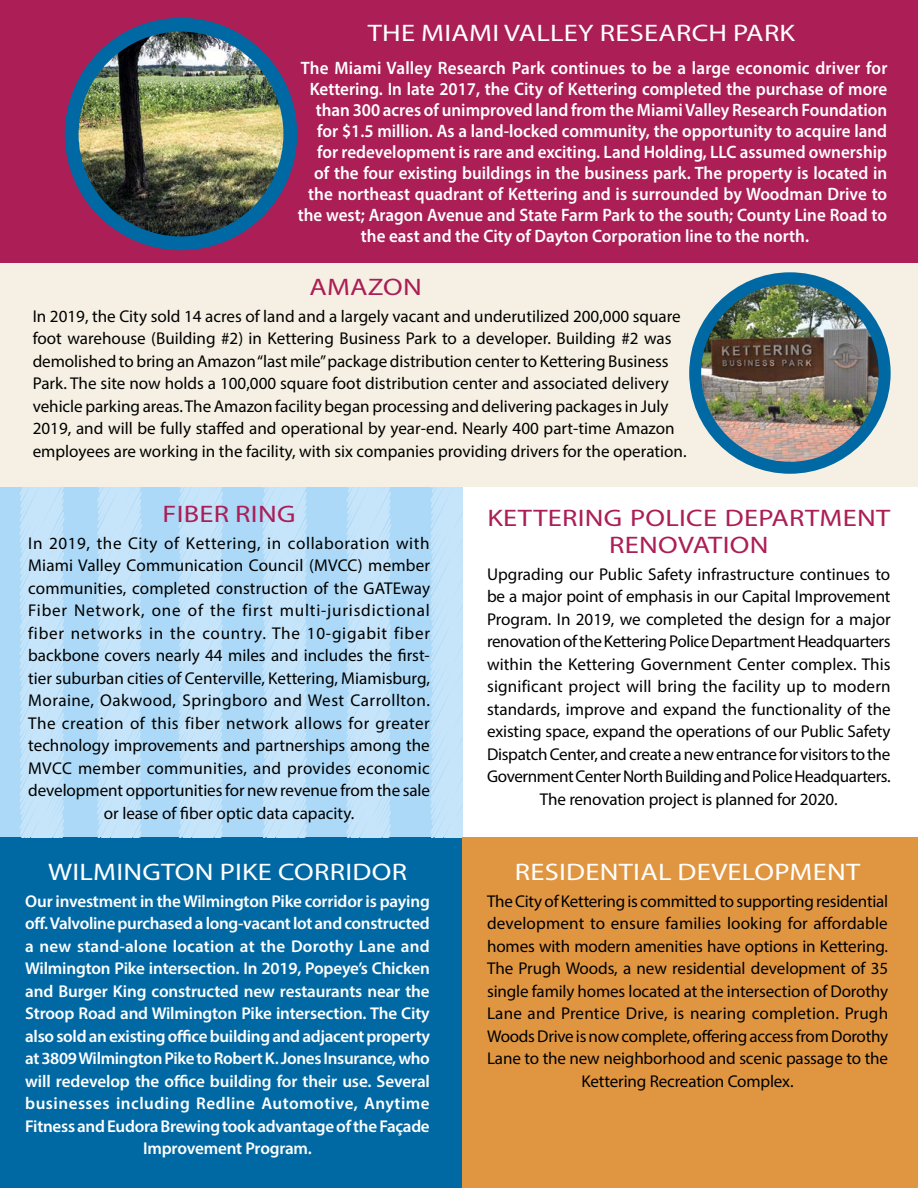
<style>
.page{position:relative;width:918px;height:1188px;background:#fff}
.page>*{position:absolute;margin:0;border:0;box-sizing:border-box;transform-origin:0 0}
.t1{font:24px "Myriad Pro";letter-spacing:.01em;color:#fff;scale:1.19 1}
.t2{font:24px/27px "Myriad Pro";letter-spacing:.01em;color:#ab1e56;text-align:center;scale:1.19 1}
.t3{font:600 18px "Myriad Pro";color:#fff;scale:.95 1}
.t4{font:17.1px/22.5px "Myriad Pro";color:#000;text-align:center}
.t5{font:600 17.1px/22.5px "Myriad Pro";letter-spacing:-.01em;color:#fff;text-align:center}
</style>
<div class="page">
<div style="left:0;top:837px;width:462px;height:351px;background:#0069a4"></div>
<div style="left:0;top:487px;width:462px;height:350px;background:#acd9f7"></div>
<svg style="left:430px;top:487px;width:32px;height:350px"></svg>
<svg style="left:346px;top:487px;width:45px;height:350px"></svg>
<svg style="left:262px;top:487px;width:45px;height:350px"></svg>
<svg style="left:178px;top:487px;width:45px;height:350px"></svg>
<svg style="left:97px;top:487px;width:45px;height:350px"></svg>
<svg style="left:19px;top:487px;width:46px;height:350px"></svg>
<div style="left:0;top:262px;width:918px;height:225px;background:#f5f0e3"></div>
<div style="left:0;top:0;width:918px;height:263px;background:#ab1e56"></div>
<img style="left:695px;top:278px;width:190px;height:190px;border-radius:95px">
<div style="left:689px;top:272px;width:202px;height:202px;border:12px solid #0069a4;border-radius:50%"></div>
<img style="left:72px;top:25px;width:218px;height:218px;border-radius:107px">
<div style="left:65px;top:18px;width:232px;height:232px;border:14px solid #0069a4;border-radius:50%"></div>
<div style="left:462px;top:837px;width:456px;height:351px;background:#e09641"></div>
<h1 class="t1" style="left:368px;top:19px;width:361px">THE MIAMI VALLEY RESEARCH PARK</h1>
<p class="t3" style="left:301px;top:57px;width:619px">The Miami Valley Research Park continues to be a large economic driver for</p>
<p class="t3" style="left:310px;top:78px;width:609px">Kettering. In late 2017, the City of Kettering completed the purchase of more</p>
<p class="t3" style="left:316px;top:99px;width:603px">than 300 acres of unimproved land from the Miami Valley Research Foundation</p>
<p class="t3" style="left:317px;top:120px;width:601px">for $1.5 million. As a land-locked community, the opportunity to acquire land</p>
<p class="t3" style="left:317px;top:141px;width:602px">for redevelopment is rare and exciting. Land Holding, LLC assumed ownership</p>
<p class="t3" style="left:314px;top:162px;width:605px">of the four existing buildings in the business park. The property is located in</p>
<p class="t3" style="left:308px;top:183px;width:611px">the northeast quadrant of Kettering and is surrounded by Woodman Drive to</p>
<p class="t3" style="left:298px;top:204px;width:622px">the west; Aragon Avenue and State Farm Park to the south; County Line Road to</p>
<p class="t3" style="left:361px;top:225px;width:473px">the east and the City of Dayton Corporation line to the north.</p>
<h1 class="t2" style="left:310px;top:273px;width:96px">AMAZON</h1>
<p class="t4" style="left:33px;top:305px;width:655px;text-align:left">In 2019, the City sold 14 acres of land and a largely vacant and underutilized 200,000 square foot warehouse (Building #2) in Kettering Business Park to a developer. Building #2 was demolished to bring an Amazon “last mile” package distribution center to Kettering Business Park. The site now holds a 100,000 square foot distribution center and associated delivery vehicle parking areas. The Amazon facility began processing and delivering packages in July 2019, and will be fully staffed and operational by year-end. Nearly 400 part-time Amazon employees are working in the facility, with six companies providing drivers for the operation.</p>
<h1 class="t2" style="left:163px;top:500px;width:113px">FIBER RING</h1>
<p class="t4" style="left:28px;top:532px;width:403px">In 2019, the City of Kettering, in collaboration with Miami Valley Communication Council (MVCC) member communities, completed construction of the GATEway Fiber Network, one of the first multi-jurisdictional fiber networks in the country. The 10-gigabit fiber backbone covers nearly 44 miles and includes the first&shy;tier suburban cities of Centerville, Kettering, Miamisburg, Moraine, Oakwood, Springboro and West Carrollton.<br>The creation of this fiber network allows for greater technology improvements and partnerships among the MVCC member communities, and provides economic development opportunities for new revenue from the sale or lease of fiber optic data capacity.</p>
<h1 class="t1" style="left:48px;top:857px;width:303px">WILMINGTON PIKE CORRIDOR</h1>
<p class="t5" style="left:25px;top:889px;width:406px">Our investment in the Wilmington Pike corridor is paying off. Valvoline purchased a long-vacant lot and constructed a new stand-alone location at the Dorothy Lane and Wilmington Pike intersection. In 2019, Popeye’s Chicken and Burger King constructed new restaurants near the Stroop Road and Wilmington Pike intersection. The City also sold an existing office building and adjacent property at 3809 Wilmington Pike to Robert K. Jones Insurance, who will redevelop the office building for their use. Several businesses including Redline Automotive, Anytime Fitness and Eudora Brewing took advantage of the Façade Improvement Program.</p>
<h1 class="t2" style="left:487px;top:504px;width:340px">KETTERING POLICE DEPARTMENT<br>RENOVATION</h1>
<p class="t4" style="left:487px;top:563px;width:405px">Upgrading our Public Safety infrastructure continues to be a major point of emphasis in our Capital Improvement Program. In 2019, we completed the design for a major renovation of the Kettering Police Department Headquarters within the Kettering Government Center complex. This significant project will bring the facility up to modern standards, improve and expand the functionality of the existing space, expand the operations of our Public Safety Dispatch Center, and create a new entrance for visitors to the Government Center North Building and Police Headquarters.<br>The renovation project is planned for 2020.</p>
<h1 class="t1" style="left:515px;top:857px;width:292px">RESIDENTIAL DEVELOPMENT</h1>
<p class="t4" style="left:487px;top:890px;width:403px">The City of Kettering is committed to supporting residential development to ensure families looking for affordable homes with modern amenities have options in Kettering.<br>The Prugh Woods, a new residential development of 35 single family homes located at the intersection of Dorothy Lane and Prentice Drive, is nearing completion. Prugh Woods Drive is now complete, offering access from Dorothy Lane to the new neighborhood and scenic passage to the Kettering Recreation Complex.</p>
</div>
